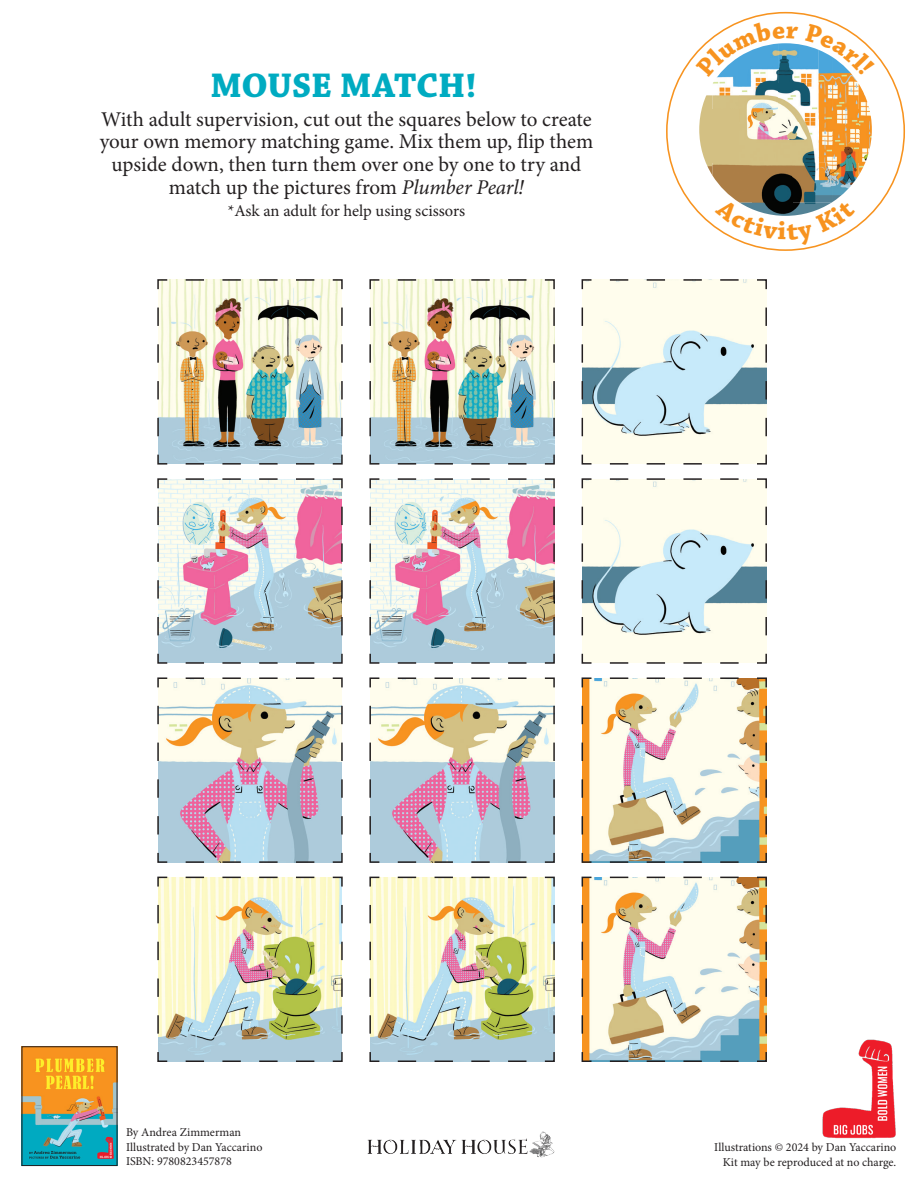
<style>
.page{position:relative;width:918px;height:1188px;background:#fff}
.page>*{position:absolute;margin:0;border:0;box-sizing:border-box;transform-origin:0 0}
.t1{font:700 36px "Chaparral Pro";letter-spacing:-.005em;color:#00abc1}
.t2{font:21px/22.6px "Minion Pro";letter-spacing:-.005em;color:#231f20;text-align:center}
.t3{font:16.5px "Minion Pro";letter-spacing:-.005em;color:#231f20}
.t4{font:12px/14.4px "Minion Pro";color:#231f20;text-align:right}
.s1{font-style:italic}
</style>
<div class="page">
<img style="left:367px;top:1131px;width:188px;height:27px">
<img style="left:739px;top:44px;width:80px;height:119px">
<img style="left:819px;top:76px;width:13px;height:87px">
<img style="left:713px;top:77px;width:26px;height:86px">
<img style="left:832px;top:76px;width:27px;height:87px">
<img style="left:699px;top:95px;width:14px;height:80px">
<img style="left:859px;top:84px;width:13px;height:91px">
<img style="left:712px;top:163px;width:147px;height:35px">
<img style="left:24px;top:1048px;width:91px;height:116px">
<div style="left:22px;top:1046px;width:95px;height:120px;border:1px solid #231f20"></div>
<img style="left:822px;top:1039px;width:74px;height:100px">
<svg style="left:369px;top:279px;width:186px;height:186px"></svg>
<svg style="left:581px;top:677px;width:186px;height:186px"></svg>
<div style="left:550px;top:1095px;width:21px;height:42px;background:#fff"></div>
<svg style="left:157px;top:279px;width:186px;height:186px"></svg>
<svg style="left:581px;top:279px;width:186px;height:186px"></svg>
<svg style="left:581px;top:478px;width:186px;height:186px"></svg>
<svg style="left:581px;top:876px;width:186px;height:186px"></svg>
<svg style="left:157px;top:478px;width:186px;height:186px"></svg>
<svg style="left:157px;top:876px;width:186px;height:186px"></svg>
<svg style="left:369px;top:876px;width:186px;height:186px"></svg>
<svg style="left:369px;top:478px;width:186px;height:186px"></svg>
<svg style="left:157px;top:677px;width:186px;height:186px"></svg>
<svg style="left:369px;top:677px;width:186px;height:186px"></svg>
<svg style="left:696px;top:21px;width:102px;height:56px"></svg>
<svg style="left:805px;top:23px;width:70px;height:53px"></svg>
<svg style="left:715px;top:198px;width:141px;height:47px"></svg>
<p class="t1" style="left:210px;top:65px;width:268px">MOUSE MATCH!</p>
<p class="t2" style="left:100px;top:108px;width:495px">With adult supervision, cut out the squares below to create your own memory matching game. Mix them up, flip them upside down, then turn them over one by one to try and match up the pictures from <span class="s1">Plumber Pearl!</span></p>
<p class="t3" style="left:228px;top:200px;width:239px">*Ask an adult for help using scissors</p>
<p class="t4" style="left:126px;top:1125px;width:138px;text-align:left">By Andrea Zimmerman<br>Illustrated by Dan Yaccarino<br>ISBN: 9780823457878</p>
<p class="t4" style="left:714px;top:1140px;width:184px">Illustrations © 2024 by Dan Yaccarino<br>Kit may be reproduced at no charge.</p>
</div>
